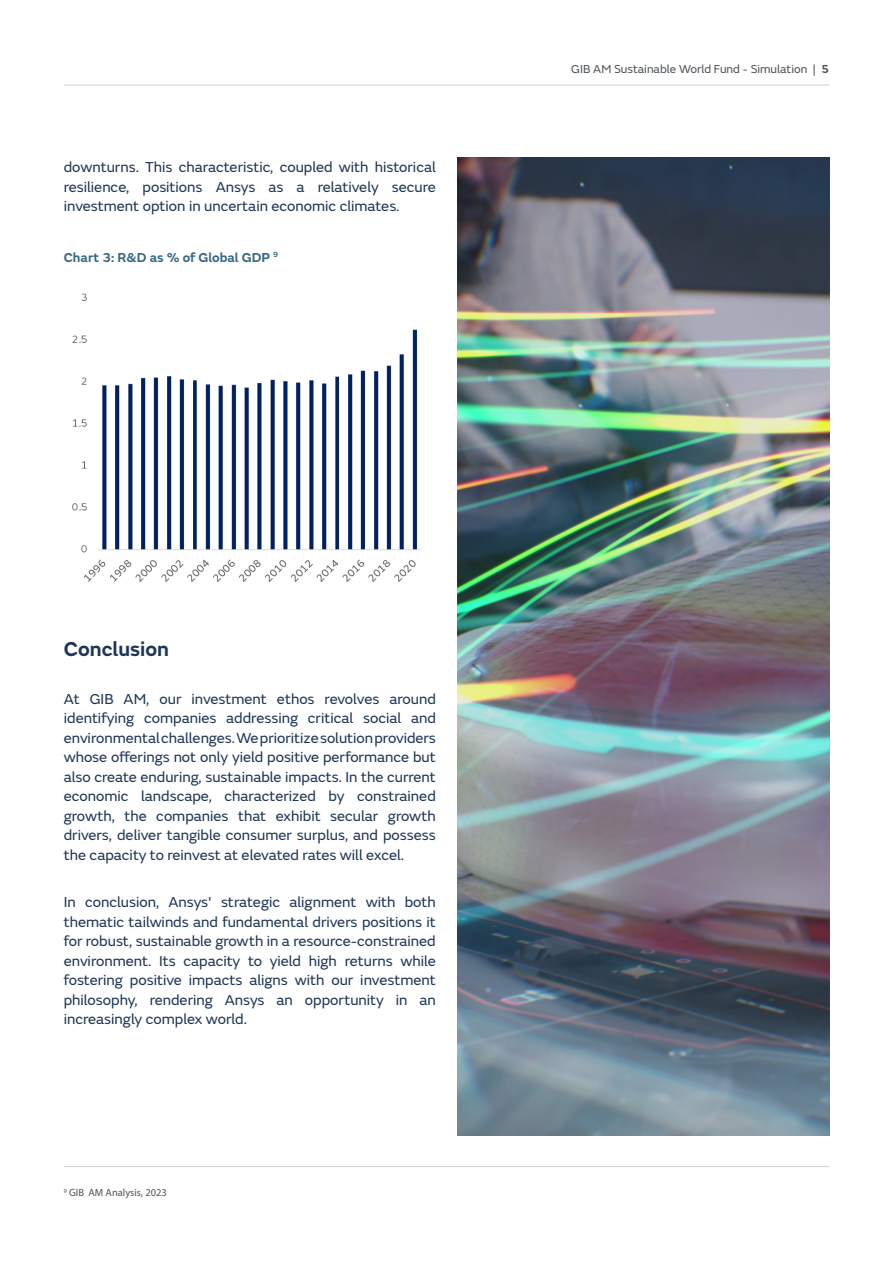
<style>
.page{position:relative;width:893px;height:1263px;background:#fff}
.page>*{position:absolute;margin:0;border:0;box-sizing:border-box;transform-origin:0 0}
.t1{font:600 21px "FS Emeric";color:#1e3656}
.t2{font:15px/19.5px "FS Emeric";color:#1e3656;text-align:justify}
.t3{font:600 13.5px "FS Emeric";color:#366783}
.t4{font:12px "FS Emeric";color:#4d545a}
.t5{font:10.5px "Myriad Pro";color:#4d545a}
.s1{font-weight:600}
</style>
<div class="page">
<img style="left:458px;top:157px;width:371px;height:978px">
<img style="left:72px;top:293px;width:350px;height:289px">
<hr style="left:64px;top:85px;width:765px;height:1px;background:#ccd0d4">
<hr style="left:64px;top:1166px;width:765px;height:1px;background:#ccd0d4">
<h1 class="t2" style="left:64px;top:157px;width:374px">downturns. This characteristic, coupled with historical resilience, positions Ansys as a relatively secure investment option in uncertain economic climates.</h1>
<p class="t3" style="left:64px;top:247px;width:216px">Chart 3: R&amp;D as % of Global GDP <sup>9</sup></p>
<p class="t4" style="left:571px;top:60px;width:259px">GIB AM Sustainable World Fund - Simulation | <span class="s1">5</span></p>
<p class="t1" style="left:64px;top:633px;width:107px">Conclusion</p>
<p class="t2" style="left:64px;top:688px;width:374px">At GIB AM, our investment ethos revolves around identifying companies addressing critical social and environmental challenges. We prioritize solution providers whose offerings not only yield positive performance but also create enduring, sustainable impacts. In the current economic landscape, characterized by constrained growth, the companies that exhibit secular growth drivers, deliver tangible consumer surplus, and possess the capacity to reinvest at elevated rates will excel.</p>
<p class="t2" style="left:64px;top:892px;width:374px">In conclusion, Ansys' strategic alignment with both thematic tailwinds and fundamental drivers positions it for robust, sustainable growth in a resource-constrained environment. Its capacity to yield high returns while fostering positive impacts aligns with our investment philosophy, rendering Ansys an opportunity in an increasingly complex world.</p>
<p class="t5" style="left:64px;top:1186px;width:105px"><sup>9</sup> GIB AM Analysis, 2023</p>
</div>
